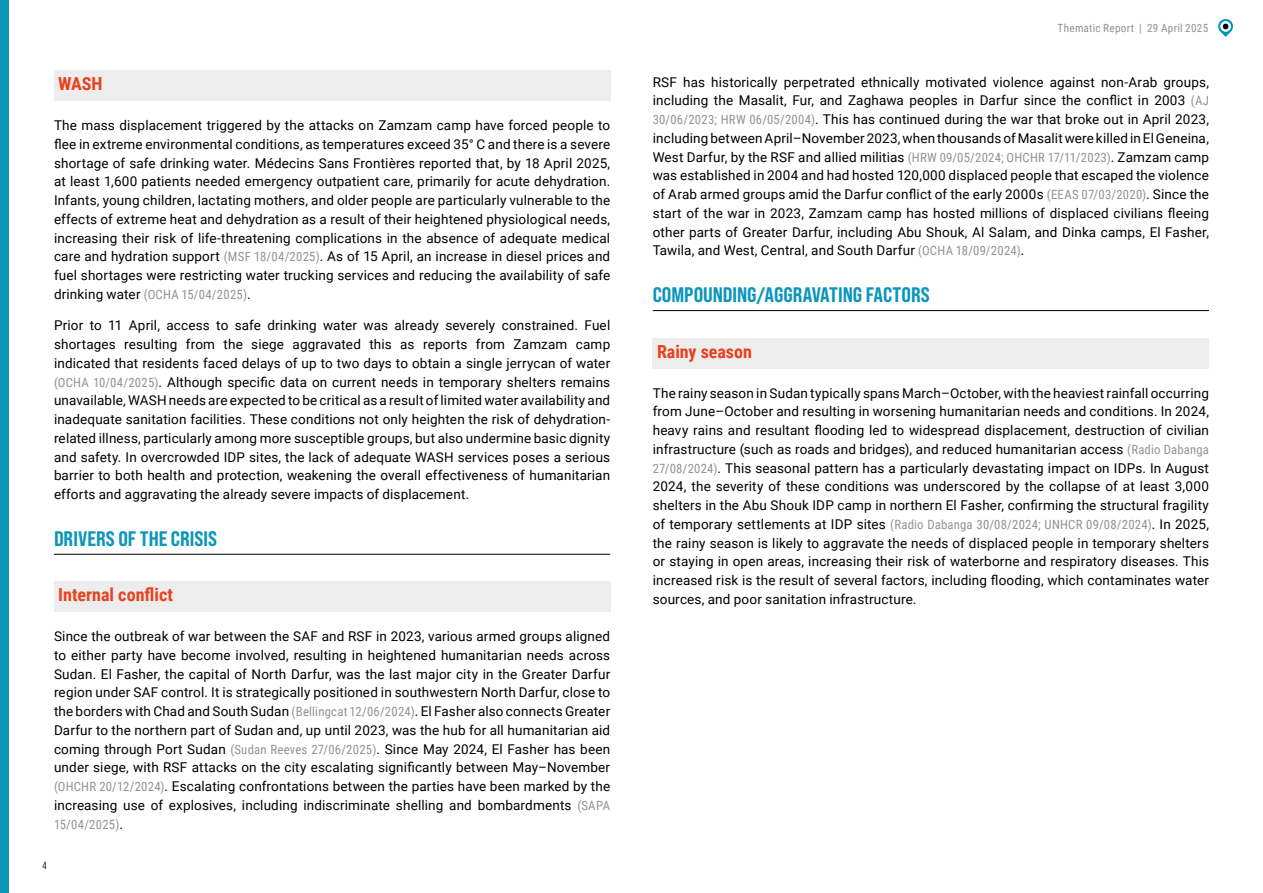
<style>
.page{position:relative;width:1263px;height:893px;background:#fff}
.page>*{position:absolute;margin:0;border:0;box-sizing:border-box;transform-origin:0 0}
.t1{font:21px "Bebas Neue Pro Sm E Eb";color:#0c96ba}
.t2{font:700 18px "Roboto Condensed";color:#e7411d}
.t3{font:13.5px/18.8px "Roboto";letter-spacing:.01em;color:#000;text-align:justify}
.t4{font:12.75px "Roboto Condensed";letter-spacing:.02em;color:#929292}
.t5{font:11.25px "Roboto Condensed";letter-spacing:.02em;color:#929292}
.t6{font:10.5px "Bebas Neue Pro Middle";color:#000}
.s1{font-family:"Roboto Condensed";font-size:12.75px;color:#929292}
.s2{font-family:"Roboto";font-size:13.5px;color:#000}
</style>
<div class="page">
<svg style="left:1218px;top:19px;width:15px;height:18px"></svg>
<div style="left:0;top:0;width:9px;height:893px;background:#0c96ba"></div>
<div style="left:54px;top:70px;width:556px;height:31px;background:#ededed"></div>
<hr style="left:54px;top:554px;width:556px;height:1px;background:#000">
<div style="left:54px;top:581px;width:556px;height:31px;background:#ededed"></div>
<hr style="left:653px;top:310px;width:556px;height:1px;background:#000">
<div style="left:653px;top:338px;width:556px;height:30px;background:#ededed"></div>
<h2 class="t2" style="left:58px;top:71px;width:46px">WASH</h2>
<p class="t3" style="left:54px;top:115px;width:558px">The mass displacement triggered by the attacks on Zamzam camp have forced people to flee in extreme environmental conditions, as temperatures exceed 35° C and there is a severe shortage of safe drinking water. Médecins Sans Frontières reported that, by 18 April 2025, at least 1,600 patients needed emergency outpatient care, primarily for acute dehydration.<br>Infants, young children, lactating mothers, and older people are particularly vulnerable to the effects of extreme heat and dehydration as a result of their heightened physiological needs, increasing their risk of life-threatening complications in the absence of adequate medical care and hydration support <span class="s1">(MSF 18/04/2025)</span>. As of 15 April, an increase in diesel prices and fuel shortages were restricting water trucking services and reducing the availability of safe</p>
<p class="t4" style="left:54px;top:285px;width:198px"><span class="s2">drinking water</span> (OCHA 15/04/2025)<span class="s2">.</span></p>
<p class="t3" style="left:54px;top:316px;width:558px">Prior to 11 April, access to safe drinking water was already severely constrained. Fuel shortages resulting from the siege aggravated this as reports from Zamzam camp indicated that residents faced delays of up to two days to obtain a single jerrycan of water <span class="s1">(OCHA 10/04/2025)</span>. Although specific data on current needs in temporary shelters remains unavailable, WASH needs are expected to be critical as a result of limited water availability and inadequate sanitation facilities. These conditions not only heighten the risk of dehydration&shy;related illness, particularly among more susceptible groups, but also undermine basic dignity and safety. In overcrowded IDP sites, the lack of adequate WASH services poses a serious barrier to both health and protection, weakening the overall effectiveness of humanitarian efforts and aggravating the already severe impacts of displacement.</p>
<h1 class="t1" style="left:54px;top:526px;width:164px">DRIVERS OF THE CRISIS</h1>
<h2 class="t2" style="left:58px;top:582px;width:116px">Internal conflict</h2>
<p class="t3" style="left:54px;top:626px;width:558px">Since the outbreak of war between the SAF and RSF in 2023, various armed groups aligned to either party have become involved, resulting in heightened humanitarian needs across Sudan. El Fasher, the capital of North Darfur, was the last major city in the Greater Darfur region under SAF control. It is strategically positioned in southwestern North Darfur, close to the borders with Chad and South Sudan <span class="s1">(Bellingcat 12/06/2024)</span>. El Fasher also connects Greater Darfur to the northern part of Sudan and, up until 2023, was the hub for all humanitarian aid coming through Port Sudan <span class="s1">(Sudan Reeves 27/06/2025)</span>. Since May 2024, El Fasher has been under siege, with RSF attacks on the city escalating significantly between May–November <span class="s1">(OHCHR 20/12/2024)</span>. Escalating confrontations between the parties have been marked by the increasing use of explosives, including indiscriminate shelling and bombardments <span class="s1">(SAPA</span></p>
<p class="t4" style="left:54px;top:815px;width:70px">15/04/2025)<span class="s2">.</span></p>
<p class="t6" style="left:43px;top:859px;width:6px">4</p>
<p class="t5" style="left:1058px;top:20px;width:152px">Thematic Report | 29 April 2025</p>
<p class="t3" style="left:653px;top:72px;width:558px">RSF has historically perpetrated ethnically motivated violence against non-Arab groups, including the Masalit, Fur, and Zaghawa peoples in Darfur since the conflict in 2003 <span class="s1">(AJ 30/06/2023; HRW 06/05/2004)</span>. This has continued during the war that broke out in April 2023, including between April–November 2023, when thousands of Masalit were killed in El Geneina, West Darfur, by the RSF and allied militias <span class="s1">(HRW 09/05/2024; OHCHR 17/11/2023)</span>. Zamzam camp was established in 2004 and had hosted 120,000 displaced people that escaped the violence of Arab armed groups amid the Darfur conflict of the early 2000s <span class="s1">(EEAS 07/03/2020)</span>. Since the start of the war in 2023, Zamzam camp has hosted millions of displaced civilians fleeing other parts of Greater Darfur, including Abu Shouk, Al Salam, and Dinka camps, El Fasher, Tawila, and West, Central, and South Darfur <span class="s1">(OCHA 18/09/2024)</span>.</p>
<h1 class="t1" style="left:653px;top:282px;width:279px">COMPOUNDING/AGGRAVATING FACTORS</h1>
<h2 class="t2" style="left:657px;top:338px;width:96px">Rainy season</h2>
<p class="t3" style="left:653px;top:383px;width:558px">The rainy season in Sudan typically spans March–October, with the heaviest rainfall occurring from June–October and resulting in worsening humanitarian needs and conditions. In 2024, heavy rains and resultant flooding led to widespread displacement, destruction of civilian infrastructure (such as roads and bridges), and reduced humanitarian access <span class="s1">(Radio Dabanga 27/08/2024)</span>. This seasonal pattern has a particularly devastating impact on IDPs. In August 2024, the severity of these conditions was underscored by the collapse of at least 3,000 shelters in the Abu Shouk IDP camp in northern El Fasher, confirming the structural fragility of temporary settlements at IDP sites <span class="s1">(Radio Dabanga 30/08/2024; UNHCR 09/08/2024)</span>. In 2025, the rainy season is likely to aggravate the needs of displaced people in temporary shelters or staying in open areas, increasing their risk of waterborne and respiratory diseases. This increased risk is the result of several factors, including flooding, which contaminates water sources, and poor sanitation infrastructure.</p>
</div>
